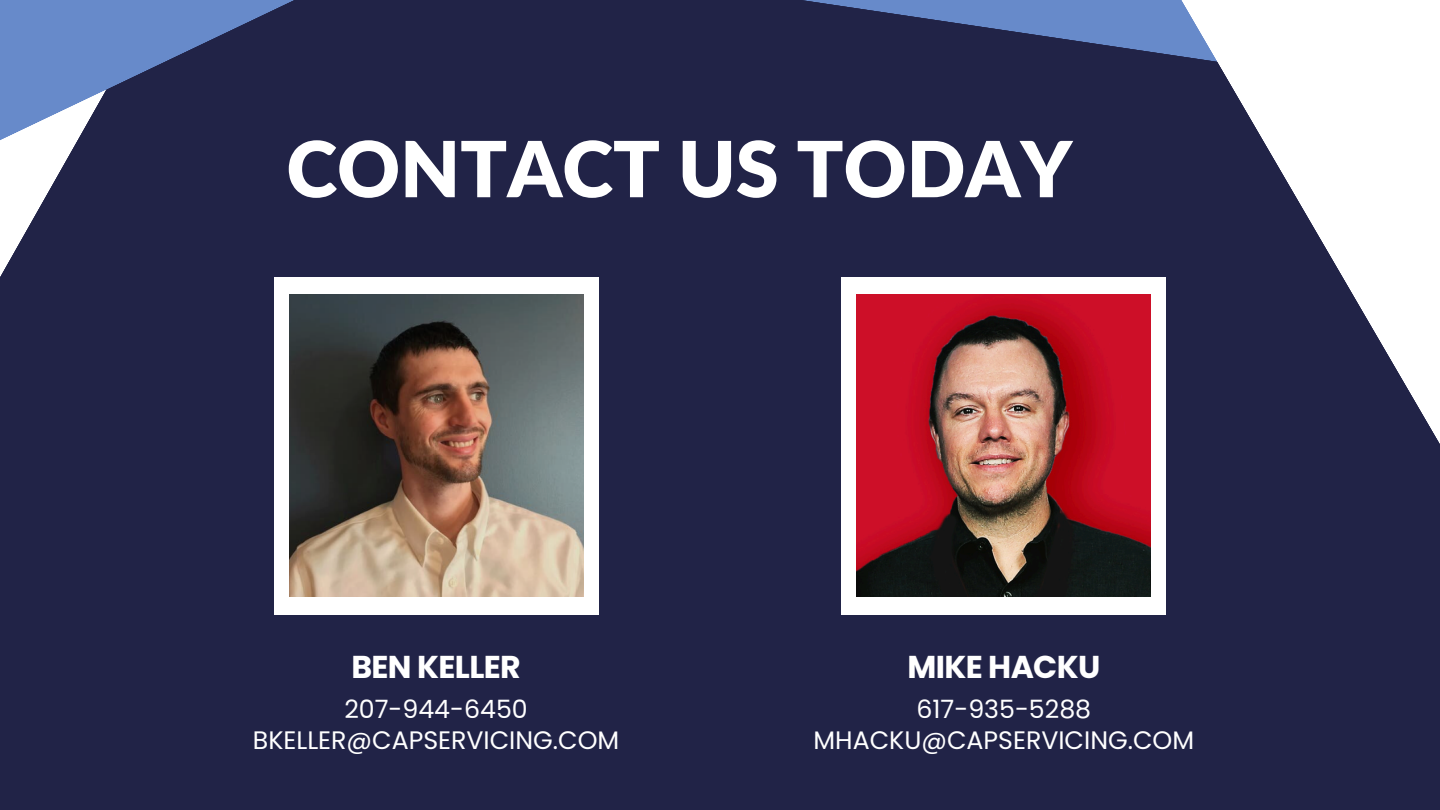
<style>
.page{position:relative;width:1440px;height:810px;background:#212347}
.page>*{position:absolute;margin:0;border:0;box-sizing:border-box;transform-origin:0 0}
.t1{font:900 77.3px "Lato";color:#fff}
.t2{font:700 31.6px "Poppins";letter-spacing:-.02em;color:#fff}
.t3{font:25.3px/30.3px "Poppins";color:#fff;text-align:center}
</style>
<div class="page">
<div style="left:274px;top:277px;width:324px;height:337px;background:#fff"></div>
<div style="left:842px;top:277px;width:324px;height:337px;background:#fff"></div>
<img style="left:289px;top:295px;width:294px;height:302px">
<img style="left:857px;top:295px;width:290px;height:302px">
<svg style="left:0;top:168px;width:382px;height:288px"></svg>
<svg style="left:0;top:0;width:294px;height:168px"></svg>
<svg style="left:803px;top:0;width:344px;height:51px"></svg>
<svg style="left:1147px;top:0;width:293px;height:615px"></svg>
<h1 class="t1" style="left:286px;top:121px;width:787px">CONTACT US TODAY</h1>
<p class="t2" style="left:351px;top:645px;width:171px">BEN KELLER</p>
<p class="t3" style="left:253px;top:694px;width:368px">207-944-6450<br>BKELLER@CAPSERVICING.COM</p>
<p class="t2" style="left:907px;top:645px;width:195px">MIKE HACKU</p>
<p class="t3" style="left:814px;top:694px;width:382px">617-935-5288<br>MHACKU@CAPSERVICING.COM</p>
</div>
